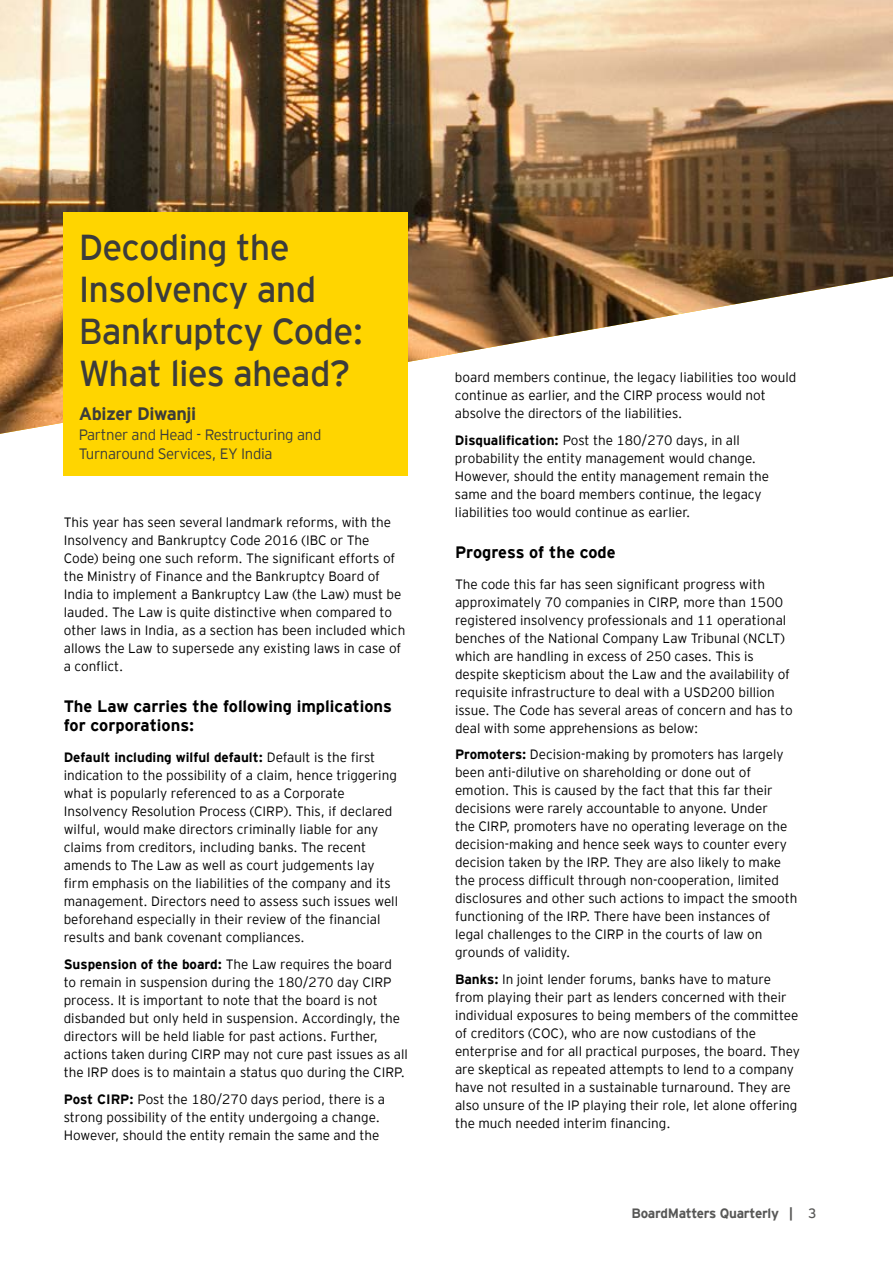
<style>
.page{position:relative;width:893px;height:1263px;background:#fff}
.page>*{position:absolute;margin:0;border:0;box-sizing:border-box;transform-origin:0 0}
.t1{font:36px/42px "EY Interstate";letter-spacing:-.02em;color:#3c3c3b}
.t2{font:700 18px "EY Interstate";letter-spacing:-.02em;color:#3c3c3b}
.t3{font:700 16.5px/19.5px "EY Interstate";color:#000}
.t4{font:300 15px/19.5px "EY Interstate";letter-spacing:-.02em;color:#3c3c3b}
.t5{font:300 13.5px/18px "EY Interstate";color:#000}
.t6{font:700 13.5px "EY Interstate";letter-spacing:-.02em;color:#575756}
.s1{font-weight:700}
.s2{font-weight:400}
</style>
<div class="page">
<img style="left:0;top:0;width:893px;height:434px">
<div style="left:64px;top:213px;width:344px;height:263px;background:#ffd500"></div>
<h1 class="t1" style="left:79px;top:224px;width:287px">Decoding the<br>Insolvency and<br>Bankruptcy Code:<br>What lies ahead?</h1>
<h2 class="t2" style="left:79px;top:401px;width:119px">Abizer Diwanji</h2>
<p class="t4" style="left:79px;top:424px;width:244px">Partner and Head - Restructuring and<br>Turnaround Services, EY India</p>
<p class="t5" style="left:64px;top:513px;width:343px">This year has seen several landmark reforms, with the Insolvency and Bankruptcy Code 2016 (IBC or The Code) being one such reform. The significant efforts of the Ministry of Finance and the Bankruptcy Board of India to implement a Bankruptcy Law (the Law) must be lauded. The Law is quite distinctive when compared to other laws in India, as a section has been included which allows the Law to supersede any existing laws in case of a conflict.</p>
<p class="t3" style="left:64px;top:695px;width:330px">The Law carries the following implications for corporations:</p>
<p class="t5" style="left:64px;top:748px;width:336px"><span class="s1">Default including wilful default:</span> Default is the first indication to the possibility of a claim, hence triggering what is popularly referenced to as a Corporate Insolvency Resolution Process (CIRP). This, if declared wilful, would make directors criminally liable for any claims from creditors, including banks. The recent amends to The Law as well as court judgements lay firm emphasis on the liabilities of the company and its management. Directors need to assess such issues well beforehand especially in their review of the financial results and bank covenant compliances.</p>
<p class="t5" style="left:64px;top:954px;width:346px"><span class="s1">Suspension of the board:</span> The Law requires the board<br>to remain in suspension during the 180/270 day CIRP process. It is important to note that the board is not disbanded but only held in suspension. Accordingly, the directors will be held liable for past actions. Further, actions taken during CIRP may not cure past issues as all the IRP does is to maintain a status quo during the CIRP.</p>
<p class="t5" style="left:64px;top:1089px;width:323px"><span class="s1">Post CIRP:</span> Post the 180/270 days period, there is a strong possibility of the entity undergoing a change.<br>However, should the entity remain the same and the</p>
<p class="t5" style="left:455px;top:368px;width:343px">board members continue, the legacy liabilities too would continue as earlier, and the CIRP process would not absolve the directors of the liabilities.</p>
<p class="t5" style="left:455px;top:430px;width:315px"><span class="s1">Disqualification:</span> Post the 180/270 days, in all probability the entity management would change.<br>However, should the entity management remain the same and the board members continue, the legacy liabilities too would continue as earlier.</p>
<p class="t3" style="left:455px;top:541px;width:162px">Progress of the code</p>
<p class="t5" style="left:455px;top:574px;width:339px">The code this far has seen significant progress with approximately 70 companies in CIRP, more than 1500 registered insolvency professionals and 11 operational benches of the National Company Law Tribunal (NCLT) which are handling in excess of 250 cases. This is despite skepticism about the Law and the availability of requisite infrastructure to deal with a USD200 billion issue. The Code has several areas of concern and has to deal with some apprehensions as below:</p>
<p class="t5" style="left:455px;top:745px;width:344px"><span class="s1">Promoters:</span> Decision-making by promoters has largely been anti-dilutive on shareholding or done out of emotion. This is caused by the fact that this far their decisions were rarely accountable to anyone. Under<br>the CIRP, promoters have no operating leverage on the decision-making and hence seek ways to counter every decision taken by the IRP. They are also likely to make the process difficult through non-cooperation, limited disclosures and other such actions to impact the smooth functioning of the IRP. There have been instances of legal challenges to the CIRP in the courts of law on grounds of validity.</p>
<p class="t5" style="left:455px;top:969px;width:346px"><span class="s1">Banks:</span> In joint lender forums, banks have to mature from playing their part as lenders concerned with their individual exposures to being members of the committee of creditors (COC), who are now custodians of the enterprise and for all practical purposes, the board. They are skeptical as repeated attempts to lend to a company have not resulted in a sustainable turnaround. They are also unsure of the IP playing their role, let alone offering the much needed interim financing.</p>
<p class="t6" style="left:631px;top:1203px;width:186px">BoardMatters Quarterly | <span class="s2">3</span></p>
</div>
